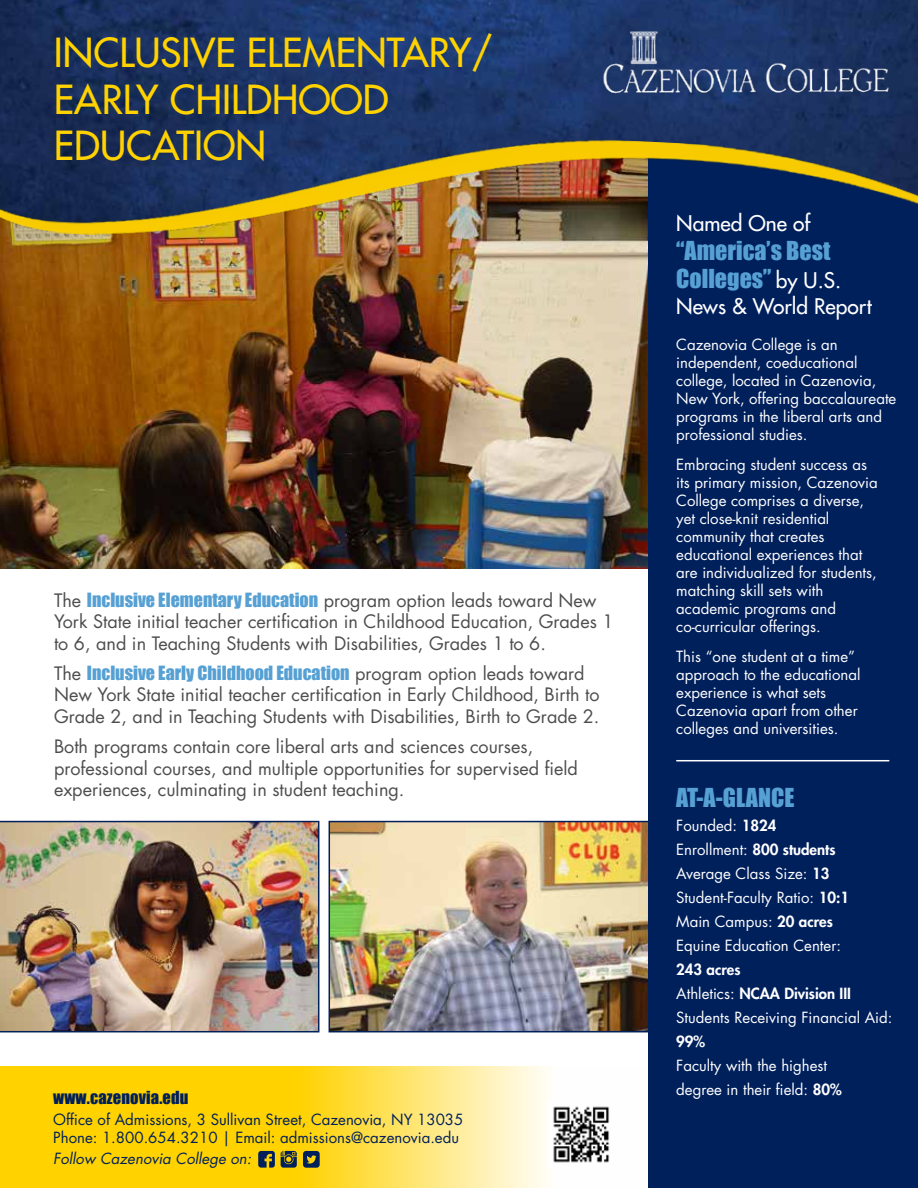
<style>
.page{position:relative;width:918px;height:1188px;background:#fff}
.page>*{position:absolute;margin:0;border:0;box-sizing:border-box;transform-origin:0 0}
.t1{font:500 39px/46.8px "Futura Std";color:#ffd200}
.t2{font:24px/28.8px "Impact";color:#56a0d3}
.t3{font:500 21px "Futura Std";color:#fff}
.t4{font:18px/21.6px "Futura Std";color:#4d4d4f}
.t5{font:18px "Impact";color:#56a0d3}
.t6{font:16.5px "Impact";letter-spacing:.01em;color:#00205c}
.t7{font:15px/18px "Futura Std";color:#fff}
.t8{font:15px/18px "Futura Std";color:#00205c}
.t9{font:italic 15px "Futura Std";color:#00205c}
.t10{font:800 15px "Futura Std";color:#fff}
.s1{font-family:"Impact";color:#56a0d3}
.s2{font-family:"Futura Std";color:#4d4d4f}
.s3{font-family:"Futura Std";font-weight:500;font-size:21px;color:#fff}
.s4{font-weight:800}
</style>
<div class="page">
<img style="left:332px;top:824px;width:316px;height:205px">
<div style="left:329px;top:821px;width:329px;height:211px;border:2px solid #00205c"></div>
<img style="left:0;top:275px;width:648px;height:293px">
<div style="left:648px;top:138px;width:270px;height:1050px;background:#00205c"></div>
<img style="left:0;top:0;width:918px;height:110px">
<img style="left:602px;top:20px;width:287px;height:90px">
<hr style="left:676px;top:760px;width:213px;height:1px;background:#fff">
<img style="left:0;top:821px;width:319px;height:211px">
<svg style="left:0;top:1066px;width:547px;height:122px;background:#fedb38"></svg>
<svg style="left:258px;top:1151px;width:17px;height:17px"></svg>
<svg style="left:281px;top:1151px;width:16px;height:17px"></svg>
<svg style="left:303px;top:1151px;width:17px;height:17px"></svg>
<img style="left:0;top:110px;width:918px;height:165px">
<img style="left:553px;top:1106px;width:57px;height:57px">
<h1 class="t1" style="left:54px;top:29px;width:441px">INCLUSIVE ELEMENTARY/<br>EARLY CHILDHOOD<br>EDUCATION</h1>
<p class="t4" style="left:54px;top:589px;width:561px">The <span class="s1">Inclusive Elementary Education</span> program option leads toward New<br>York State initial teacher certification in Childhood Education, Grades 1 to 6, and in Teaching Students with Disabilities, Grades 1 to 6.</p>
<p class="t5" style="left:54px;top:659px;width:532px"><span class="s2">The</span> Inclusive Early Childhood Education <span class="s2">program option leads toward</span></p>
<p class="t4" style="left:54px;top:684px;width:547px">New York State initial teacher certification in Early Childhood, Birth to<br>Grade 2, and in Teaching Students with Disabilities, Birth to Grade 2.</p>
<p class="t4" style="left:54px;top:736px;width:525px">Both programs contain core liberal arts and sciences courses, professional courses, and multiple opportunities for supervised field experiences, culminating in student teaching.</p>
<p class="t6" style="left:53px;top:1085px;width:137px">www.cazenovia.edu</p>
<p class="t8" style="left:53px;top:1111px;width:412px">Office of Admissions, 3 Sullivan Street, Cazenovia, NY 13035<br>Phone: 1.800.654.3210 | Email: admissions@cazenovia.edu</p>
<p class="t9" style="left:53px;top:1149px;width:200px">Follow Cazenovia College on:</p>
<h3 class="t3" style="left:676px;top:210px;width:136px">Named One of</h3>
<h2 class="t2" style="left:676px;top:235px;width:166px">“America’s Best<br>Colleges” <span class="s3">by U.S.</span></h2>
<h3 class="t3" style="left:676px;top:293px;width:197px">News &amp; World Report</h3>
<p class="t7" style="left:676px;top:335px;width:222px">Cazenovia College is an independent, coeducational college, located in Cazenovia,<br>New York, offering baccalaureate programs in the liberal arts and professional studies.</p>
<p class="t7" style="left:676px;top:455px;width:203px">Embracing student success as its primary mission, Cazenovia<br>College comprises a diverse, yet close-knit residential community that creates educational experiences that are individualized for students, matching skill sets with academic programs and co-curricular offerings.</p>
<p class="t7" style="left:676px;top:647px;width:186px">This “one student at a time” approach to the educational experience is what sets<br>Cazenovia apart from other colleges and universities.</p>
<h2 class="t2" style="left:676px;top:783px;width:120px">AT-A-GLANCE</h2>
<p class="t7" style="left:676px;top:814px;width:174px;line-height:24px">Founded: <span class="s4">1824<br></span>Enrollment: <span class="s4">800 students<br></span>Average Class Size: <span class="s4">13<br></span>Student-Faculty Ratio: <span class="s4">10:1<br></span>Main Campus: <span class="s4">20 acres<br></span>Equine Education Center:</p>
<p class="t7" style="left:676px;top:958px;width:218px;line-height:24px"><span class="s4">243 acres<br></span>Athletics: <span class="s4">NCAA Division III<br></span>Students Receiving Financial Aid:</p>
<p class="t10" style="left:676px;top:1032px;width:30px">99%</p>
<p class="t7" style="left:676px;top:1054px;width:167px;line-height:24px">Faculty with the highest degree in their field: <span class="s4">80%</span></p>
</div>
